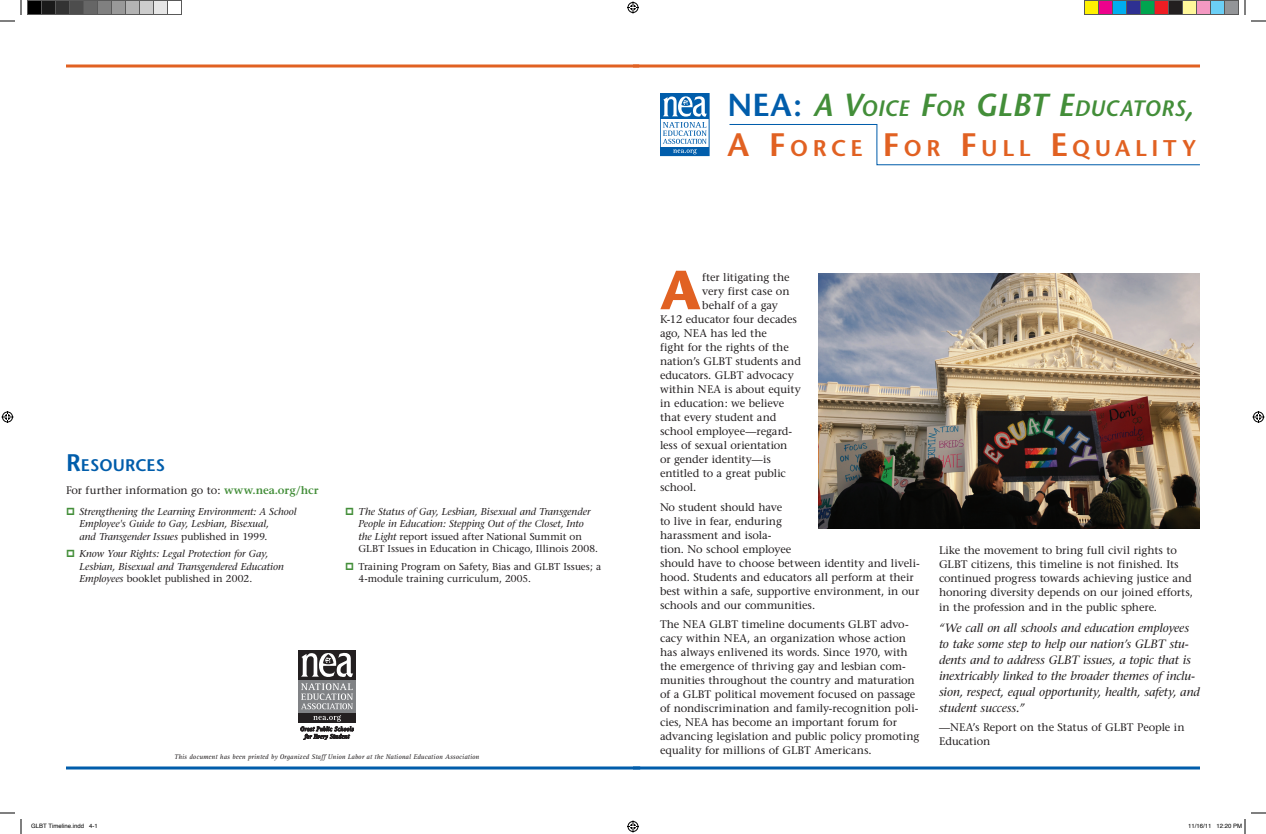
<style>
.page{position:relative;width:1266px;height:834px;background:#fff}
.page>*{position:absolute;margin:0;border:0;box-sizing:border-box;transform-origin:0 0}
.t1{font:700 55px "Stone Sans";color:#e16122}
.t2{font:600 22.7px "Stone Sans";letter-spacing:.2em;color:#e16122}
.t3{font:italic 600 22.3px "Stone Sans";letter-spacing:.005em;color:#438e39}
.t4{font:600 16.8px "Stone Sans";letter-spacing:.005em;color:#015dab}
.t5{font:italic 12px/16px "Stone Serif";letter-spacing:-.005em;color:#231f20}
.t6{font:11px/14px "Stone Serif";letter-spacing:-.005em;color:#231f20}
.t7{font:italic 10px/12.5px "Stone Serif";letter-spacing:-.005em;color:#231f20}
.t8{font:10px/12.5px "Stone Serif";letter-spacing:.005em;color:#231f20}
.t9{font:italic 7px "Rotis Serif";letter-spacing:.005em;color:#231f20}
.t10{font:6px "Helvetica";color:#000}
.s1{font-size:24px}
.s2{font-weight:600;color:#438e39}
.s3{font-style:normal}
.s4{font-style:normal;font-size:31.8px;color:#015dab}
.s5{font-size:31.8px}
.s6{font-size:32.5px}
</style>
<div class="page">
<svg style="left:66px;top:64px;width:567px;height:4px;background:#e88859"></svg>
<svg style="left:66px;top:766px;width:567px;height:4px;background:#4085bf"></svg>
<svg style="left:633px;top:64px;width:567px;height:4px;background:#e78758"></svg>
<svg style="left:633px;top:766px;width:567px;height:4px;background:#3f84bf"></svg>
<div style="left:660px;top:93px;width:49px;height:26px;background:#015dab"></div>
<div style="left:660px;top:147px;width:49px;height:8px;background:#015dab"></div>
<svg style="left:663px;top:96px;width:44px;height:58px"></svg>
<div style="left:660px;top:93px;width:49px;height:63px;border:1px solid #015dab"></div>
<svg style="left:729px;top:124px;width:471px;height:42px"></svg>
<div style="left:298px;top:680px;width:58px;height:32px;background:#808285"></div>
<div style="left:298px;top:713px;width:58px;height:10px;background:#231f20"></div>
<div style="left:298px;top:650px;width:58px;height:30px;background:#231f20"></div>
<svg style="left:300px;top:715px;width:54px;height:25px"></svg>
<svg style="left:301px;top:652px;width:52px;height:57px"></svg>
<img style="left:819px;top:273px;width:381px;height:255px">
<svg style="left:0;top:0;width:22px;height:22px"></svg>
<svg style="left:0;top:812px;width:22px;height:22px"></svg>
<svg style="left:1244px;top:0;width:22px;height:22px"></svg>
<svg style="left:627px;top:2px;width:12px;height:12px"></svg>
<svg style="left:627px;top:820px;width:12px;height:12px"></svg>
<svg style="left:2px;top:411px;width:12px;height:12px"></svg>
<svg style="left:1252px;top:411px;width:12px;height:12px"></svg>
<div style="left:28px;top:0;width:14px;height:14px;background:#000"></div>
<div style="left:27px;top:0;width:15px;height:15px;border:1px solid #595959"></div>
<div style="left:42px;top:0;width:14px;height:14px;background:#1a1a1a"></div>
<div style="left:41px;top:0;width:15px;height:15px;border:1px solid #595959"></div>
<div style="left:56px;top:0;width:14px;height:14px;background:#333"></div>
<div style="left:55px;top:0;width:15px;height:15px;border:1px solid #595959"></div>
<div style="left:70px;top:0;width:14px;height:14px;background:#4d4d4d"></div>
<div style="left:69px;top:0;width:15px;height:15px;border:1px solid #595959"></div>
<div style="left:84px;top:0;width:14px;height:14px;background:#666"></div>
<div style="left:83px;top:0;width:15px;height:15px;border:1px solid #595959"></div>
<div style="left:98px;top:0;width:14px;height:14px;background:#808080"></div>
<div style="left:97px;top:0;width:15px;height:15px;border:1px solid #595959"></div>
<div style="left:112px;top:0;width:14px;height:14px;background:#999"></div>
<div style="left:111px;top:0;width:15px;height:15px;border:1px solid #595959"></div>
<div style="left:126px;top:0;width:14px;height:14px;background:#b3b3b3"></div>
<div style="left:125px;top:0;width:15px;height:15px;border:1px solid #595959"></div>
<div style="left:140px;top:0;width:14px;height:14px;background:#ccc"></div>
<div style="left:139px;top:0;width:15px;height:15px;border:1px solid #595959"></div>
<div style="left:154px;top:0;width:14px;height:14px;background:#e6e6e6"></div>
<div style="left:153px;top:0;width:15px;height:15px;border:1px solid #595959"></div>
<div style="left:167px;top:0;width:15px;height:15px;border:1px solid #595959"></div>
<div style="left:1084px;top:0;width:14px;height:14px;background:#fff101"></div>
<div style="left:1084px;top:0;width:15px;height:15px;border:1px solid #595959"></div>
<div style="left:1098px;top:0;width:14px;height:14px;background:#ed028c"></div>
<div style="left:1098px;top:0;width:15px;height:15px;border:1px solid #595959"></div>
<div style="left:1112px;top:0;width:14px;height:14px;background:#00aeef"></div>
<div style="left:1112px;top:0;width:15px;height:15px;border:1px solid #595959"></div>
<div style="left:1126px;top:0;width:14px;height:14px;background:#2e3092"></div>
<div style="left:1126px;top:0;width:15px;height:15px;border:1px solid #595959"></div>
<div style="left:1140px;top:0;width:14px;height:14px;background:#00a54f"></div>
<div style="left:1140px;top:0;width:15px;height:15px;border:1px solid #595959"></div>
<div style="left:1154px;top:0;width:14px;height:14px;background:#ee1d23"></div>
<div style="left:1154px;top:0;width:15px;height:15px;border:1px solid #595959"></div>
<div style="left:1168px;top:0;width:14px;height:14px;background:#231f20"></div>
<div style="left:1168px;top:0;width:15px;height:15px;border:1px solid #595959"></div>
<div style="left:1182px;top:0;width:14px;height:14px;background:#fff79a"></div>
<div style="left:1182px;top:0;width:15px;height:15px;border:1px solid #595959"></div>
<div style="left:1196px;top:0;width:14px;height:14px;background:#f499c2"></div>
<div style="left:1196px;top:0;width:15px;height:15px;border:1px solid #595959"></div>
<div style="left:1210px;top:0;width:14px;height:14px;background:#6bcff6"></div>
<div style="left:1210px;top:0;width:15px;height:15px;border:1px solid #595959"></div>
<div style="left:1224px;top:0;width:14px;height:14px;background:#939598"></div>
<div style="left:1224px;top:0;width:15px;height:15px;border:1px solid #595959"></div>
<svg style="left:1244px;top:812px;width:22px;height:22px"></svg>
<h3 class="t4" style="left:66px;top:455px;width:101px"><span class="s1">R</span>ESOURCES</h3>
<p class="t6" style="left:66px;top:484px;width:254px">For further information go to: <span class="s2">www.nea.org/hcr</span></p>
<p class="t7" style="left:80px;top:505px;width:219px">Strengthening the Learning Environment: A School<br>Employee's Guide to Gay, Lesbian, Bisexual,<br>and Transgender Issues <span class="s3">published in 1999.</span></p>
<p class="t7" style="left:80px;top:548px;width:206px">Know Your Rights: Legal Protection for Gay,<br>Lesbian, Bisexual and Transgendered Education<br>Employees <span class="s3">booklet published in 2002.</span></p>
<p class="t7" style="left:358px;top:505px;width:241px">The Status of Gay, Lesbian, Bisexual and Transgender People in Education: Stepping Out of the Closet, Into the Light <span class="s3">report issued after National Summit on GLBT Issues in Education in Chicago, Illinois 2008.</span></p>
<p class="t8" style="left:358px;top:560px;width:244px">Training Program on Safety, Bias and GLBT Issues; a<br>4-module training curriculum, 2005.</p>
<p class="t9" style="left:175px;top:753px;width:306px">This document has been printed by Organized Staff Union Labor at the National Education Association</p>
<h3 class="t3" style="left:727px;top:94px;width:468px"><span class="s4">NEA:</span> <span class="s5">A V</span>OICE <span class="s5">F</span>OR <span class="s5">GLBT E</span>DUCATORS<span class="s5">,</span></h3>
<h2 class="t2" style="left:727px;top:134px;width:470px"><span class="s6">A F</span>ORCE <span class="s6">F</span>OR <span class="s6">F</span>ULL <span class="s6">E</span> QUALITY</h2>
<h1 class="t1" style="left:660px;top:257px;width:42px">A</h1>
<p class="t6" style="left:702px;top:270px;width:89px">fter litigating the</p>
<p class="t6" style="left:702px;top:284px;width:89px">very first case on</p>
<p class="t6" style="left:702px;top:298px;width:77px">behalf of a gay</p>
<p class="t6" style="left:660px;top:312px;width:138px">K-12 educator four decades</p>
<p class="t6" style="left:660px;top:326px;width:108px">ago, NEA has led the</p>
<p class="t6" style="left:660px;top:340px;width:130px">fight for the rights of the</p>
<p class="t6" style="left:660px;top:354px;width:142px">nation’s GLBT students and</p>
<p class="t6" style="left:660px;top:368px;width:135px">educators. GLBT advocacy</p>
<p class="t6" style="left:660px;top:382px;width:142px">within NEA is about equity</p>
<p class="t6" style="left:660px;top:396px;width:126px">in education: we believe</p>
<p class="t6" style="left:660px;top:410px;width:118px">that every student and</p>
<p class="t6" style="left:660px;top:424px;width:134px">school employee—regard-</p>
<p class="t6" style="left:660px;top:438px;width:129px">less of sexual orientation</p>
<p class="t6" style="left:660px;top:452px;width:112px">or gender identity—is</p>
<p class="t6" style="left:660px;top:466px;width:127px">entitled to a great public</p>
<p class="t6" style="left:660px;top:480px;width:38px">school.</p>
<p class="t6" style="left:660px;top:500px;width:261px">No student should have<br>to live in fear, enduring<br>harassment and isola-<br>tion. No school employee<br>should have to choose between identity and liveli&shy;hood. Students and educators all perform at their best within a safe, supportive environment, in our schools and our communities.</p>
<p class="t6" style="left:660px;top:617px;width:261px">The NEA GLBT timeline documents GLBT advo&shy;cacy within NEA, an organization whose action has always enlivened its words. Since 1970, with the emergence of thriving gay and lesbian com&shy;munities throughout the country and maturation of a GLBT political movement focused on passage of nondiscrimination and family-recognition poli&shy;cies, NEA has become an important forum for advancing legislation and public policy promoting equality for millions of GLBT Americans.</p>
<p class="t6" style="left:939px;top:544px;width:255px">Like the movement to bring full civil rights to GLBT citizens, this timeline is not finished. Its continued progress towards achieving justice and honoring diversity depends on our joined efforts, in the profession and in the public sphere.</p>
<p class="t5" style="left:939px;top:620px;width:262px">“We call on all schools and education employees to take some step to help our nation’s GLBT stu&shy;dents and to address GLBT issues, a topic that is inextricably linked to the broader themes of inclu&shy;sion, respect, equal opportunity, health, safety, and student success.”</p>
<p class="t6" style="left:939px;top:720px;width:247px">—NEA’s Report on the Status of GLBT People in<br>Education</p>
<p class="t10" style="left:31px;top:821px;width:68px">GLBT Timeline.indd 4-1</p>
<p class="t10" style="left:1188px;top:821px;width:56px">11/16/11 12:20 PM</p>
</div>
